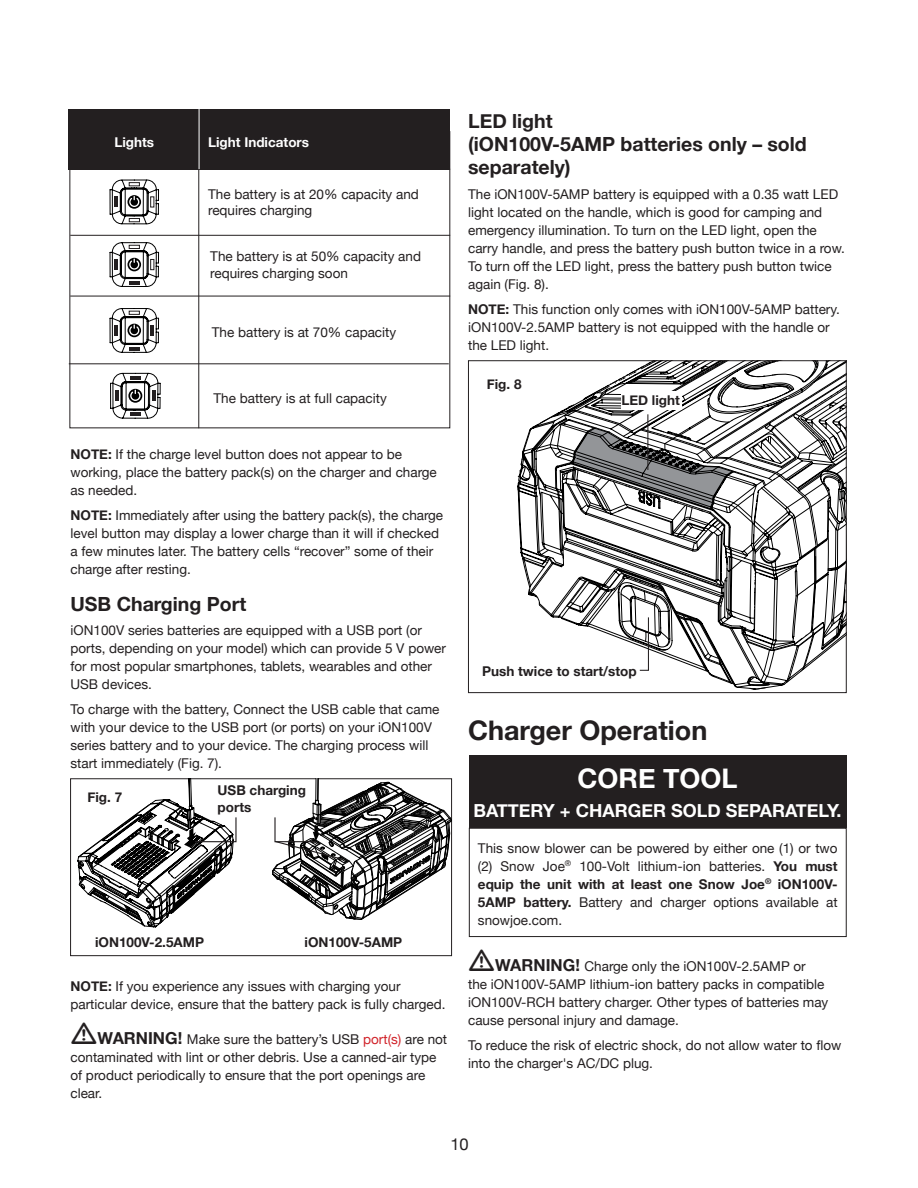
<style>
.page{position:relative;width:918px;height:1188px;background:#fff}
.page>*{position:absolute;margin:0;border:0;box-sizing:border-box;transform-origin:0 0}
.t1{font:700 27px "Helvetica Neue";color:#231f20}
.Text{font:700 27px "Helvetica Neue";color:#fff}
.t2{font:700 19.5px/23.4px "Helvetica Neue";color:#231f20}
.t3{font:700 18px "Helvetica Neue";color:#fff}
.t4{font:16.5px "Helvetica Neue";color:#231f20}
.Text-2{font:13.5px/18px "Helvetica Neue";color:#231f20}
.Text1{font:13.5px/16.2px "Helvetica Neue";color:#231f20}
.Bullet_Text{font:700 13.5px/16.2px "Helvetica Neue";color:#231f20}
.Text-3{font:700 13.5px "Helvetica Neue";color:#231f20}
.Text1-2{font:700 13.5px "Helvetica Neue";color:#fff}
.W_H3{font:700 13.5px "Helvetica Neue";color:#231f20}
.s1{font-weight:700}
.s2{font-weight:700;font-size:16.5px}
.s3{color:#d1232a}
</style>
<div class="page">
<svg style="left:110px;top:180px;width:49px;height:44px"></svg>
<hr style="left:114px;top:197px;width:4px;height:10px;background:#231f20">
<div style="left:150px;top:197px;width:4px;height:10px;border:1px solid #231f20"></div>
<div style="left:129px;top:182px;width:11px;height:4px;border:1px solid #231f20"></div>
<div style="left:129px;top:218px;width:11px;height:4px;border:1px solid #231f20"></div>
<div style="left:69px;top:109px;width:381px;height:60px;background:#231f20"></div>
<div style="left:69px;top:131px;width:381px;height:297px;border:1px solid #231f20"></div>
<hr style="left:70px;top:169px;width:380px;height:1px;background:#231f20">
<hr style="left:70px;top:296px;width:380px;height:1px;background:#231f20">
<hr style="left:198px;top:170px;width:1px;height:258px;background:#231f20">
<hr style="left:70px;top:235px;width:380px;height:1px;background:#231f20">
<svg style="left:110px;top:242px;width:49px;height:45px"></svg>
<svg style="left:110px;top:308px;width:49px;height:45px"></svg>
<hr style="left:69px;top:363px;width:380px;height:1px;background:#231f20">
<svg style="left:110px;top:373px;width:51px;height:46px"></svg>
<hr style="left:199px;top:109px;width:1px;height:60px;background:#fff">
<svg style="left:78px;top:778px;width:159px;height:149px"></svg>
<svg style="left:272px;top:778px;width:180px;height:142px"></svg>
<div style="left:87px;top:789px;width:52px;height:20px;background:#fff"></div>
<svg style="left:519px;top:425px;width:17px;height:172px"></svg>
<svg style="left:536px;top:361px;width:310px;height:310px"></svg>
<div style="left:469px;top:828px;width:378px;height:109px;border:1px solid #231f20"></div>
<div style="left:469px;top:756px;width:377px;height:72px;background:#231f20"></div>
<p class="Text1-2" style="left:114px;top:131px;width:41px">Lights</p>
<p class="Text1-2" style="left:208px;top:131px;width:102px">Light Indicators</p>
<p class="Text1" style="left:208px;top:187px;width:212px">The battery is at 20% capacity and requires charging</p>
<p class="Text1" style="left:210px;top:249px;width:212px">The battery is at 50% capacity and requires charging soon</p>
<p class="Text1" style="left:212px;top:325px;width:186px">The battery is at 70% capacity</p>
<p class="Text1" style="left:214px;top:391px;width:175px">The battery is at full capacity</p>
<p class="Text-2" style="left:70px;top:446px;width:368px"><span class="s1">NOTE:</span> If the charge level button does not appear to be working, place the battery pack(s) on the charger and charge as needed.</p>
<p class="Text-2" style="left:70px;top:507px;width:374px"><span class="s1">NOTE:</span> Immediately after using the battery pack(s), the charge level button may display a lower charge than it will if checked a few minutes later. The battery cells “recover” some of their charge after resting.</p>
<h2 class="t2" style="left:70px;top:593px;width:177px">USB Charging Port</h2>
<p class="Text-2" style="left:70px;top:622px;width:377px">iON100V series batteries are equipped with a USB port (or ports, depending on your model) which can provide 5 V power for most popular smartphones, tablets, wearables and other USB devices.</p>
<p class="Text-2" style="left:70px;top:701px;width:370px">To charge with the battery, Connect the USB cable that came with your device to the USB port (or ports) on your iON100V series battery and to your device. The charging process will start immediately (Fig. 7).</p>
<p class="W_H3" style="left:87px;top:786px;width:36px">Fig. 7</p>
<p class="Bullet_Text" style="left:218px;top:783px;width:90px">USB charging ports</p>
<p class="Bullet_Text" style="left:95px;top:935px;width:111px">iON100V-2.5AMP</p>
<p class="Bullet_Text" style="left:305px;top:935px;width:99px">iON100V-5AMP</p>
<p class="Text-2" style="left:70px;top:978px;width:376px"><span class="s1">NOTE:</span> If you experience any issues with charging your particular device, ensure that the battery pack is fully charged.</p>
<p class="Text-2" style="left:70px;top:1031px;width:378px;text-indent:27px"><span class="s2">WARNING!</span> Make sure the battery’s USB <span class="s3">port(s)</span> are not contaminated with lint or other debris. Use a canned-air type of product periodically to ensure that the port openings are clear.</p>
<h2 class="t2" style="left:468px;top:110px;width:340px">LED light<br>(iON100V-5AMP batteries only – sold separately)</h2>
<p class="Text-2" style="left:468px;top:186px;width:378px">The iON100V-5AMP battery is equipped with a 0.35 watt LED light located on the handle, which is good for camping and emergency illumination. To turn on the LED light, open the carry handle, and press the battery push button twice in a row.<br>To turn off the LED light, press the battery push button twice again (Fig. 8).</p>
<p class="Text-2" style="left:468px;top:301px;width:373px"><span class="s1">NOTE:</span> This function only comes with iON100V-5AMP battery. iON100V-2.5AMP battery is not equipped with the handle or the LED light.</p>
<p class="Text-3" style="left:487px;top:374px;width:36px">Fig. 8</p>
<p class="Text-3" style="left:621px;top:389px;width:60px">LED light</p>
<p class="Text-3" style="left:482px;top:661px;width:156px">Push twice to start/stop</p>
<h1 class="t1" style="left:468px;top:709px;width:241px">Charger Operation</h1>
<p class="Text" style="left:578px;top:758px;width:162px">CORE TOOL</p>
<p class="t3" style="left:474px;top:796px;width:370px">BATTERY + CHARGER SOLD SEPARATELY.</p>
<p class="Text-2" style="left:478px;top:840px;width:361px;text-align:justify">This snow blower can be powered by either one (1) or two (2) Snow Joe<sup>®</sup> 100-Volt lithium-ion batteries. <span class="s1">You must equip the unit with at least one Snow Joe</span><sup>®</sup> <span class="s1">iON100V-5AMP battery.</span> Battery and charger options available at snowjoe.com.</p>
<p class="Text-2" style="left:468px;top:958px;width:362px;text-indent:27px"><span class="s2">WARNING!</span> Charge only the iON100V-2.5AMP or<br>the iON100V-5AMP lithium-ion battery packs in compatible iON100V-RCH battery charger. Other types of batteries may cause personal injury and damage.</p>
<p class="Text-2" style="left:468px;top:1037px;width:375px">To reduce the risk of electric shock, do not allow water to flow into the charger's AC/DC plug.</p>
<p class="t4" style="left:450px;top:1132px;width:20px">10</p>
</div>
